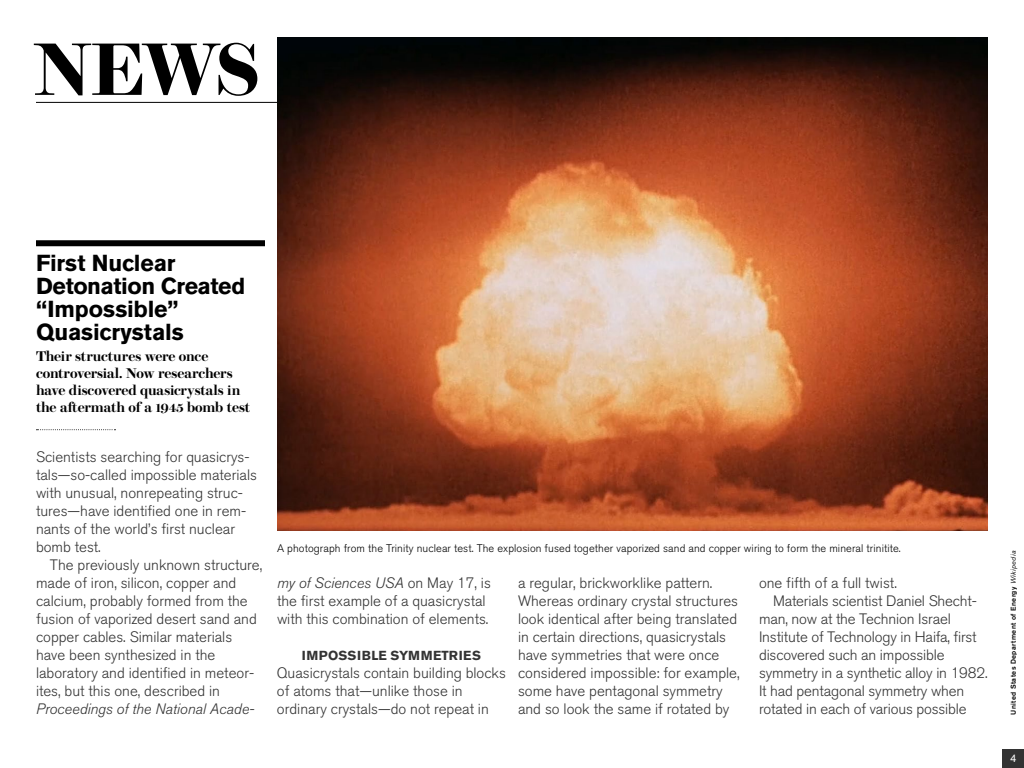
<style>
.page{position:relative;width:1024px;height:768px;background:#fff}
.page>*{position:absolute;margin:0;border:0;box-sizing:border-box;transform-origin:0 0}
.t1{font:600 74px "Brunel Deck";color:#000}
.t2{font:700 23px/23px "Akzidenz Grotesk BE";letter-spacing:-.01em;color:#000}
.t3{font:300 15px/18px "Akzidenz Grotesk BQ";color:#333}
.t4{font:italic 300 15px "Akzidenz Grotesk BQ";color:#333}
.t5{font:600 14px/17px "Brunel Deck";letter-spacing:-.01em;color:#000}
.t6{font:700 13px "Akzidenz Grotesk BE";letter-spacing:.04em;color:#333}
.t7{font:300 11px "Akzidenz Grotesk BQ";letter-spacing:.01em;color:#000}
.t8{font:11px "Akzidenz Grotesk BE";color:#fff}
.t9{font:500 7px "Akzidenz Grotesk BE";letter-spacing:.06em;color:#000}
.s1{font-style:italic}
.s2{font-weight:400;font-style:italic}
</style>
<div class="page">
<hr style="left:36px;top:102px;width:952px;height:1px;background:#000">
<div style="left:36px;top:240px;width:229px;height:6px;background:#000"></div>
<svg style="left:36px;top:429px;width:79px;height:1px"></svg>
<img style="left:277px;top:38px;width:711px;height:493px">
<div style="left:1003px;top:749px;width:21px;height:19px;background:#333"></div>
<h1 class="t1" style="left:33px;top:27px;width:229px">NEWS</h1>
<h2 class="t2" style="left:36px;top:252px;width:211px">First Nuclear<br>Detonation Created “Impossible”<br>Quasicrystals</h2>
<p class="t5" style="left:36px;top:348px;width:216px">Their structures were once controversial. Now researchers have discovered quasicrystals in the aftermath of a 1945 bomb test</p>
<p class="t3" style="left:36px;top:448px;width:223px">Scientists searching for quasicrys&shy;tals—so-called impossible materials with unusual, nonrepeating struc&shy;tures—have identified one in rem&shy;nants of the world’s first nuclear bomb test.</p>
<p class="t3" style="left:36px;top:556px;width:228px;text-indent:14px">The previously unknown structure, made of iron, silicon, copper and calcium, probably formed from the fusion of vaporized desert sand and copper cables. Similar materials have been synthesized in the laboratory and identified in meteor&shy;ites, but this one, described in</p>
<p class="t4" style="left:36px;top:700px;width:220px">Proceedings of the National Acade-</p>
<p class="t7" style="left:277px;top:542px;width:625px">A photograph from the Trinity nuclear test. The explosion fused together vaporized sand and copper wiring to form the mineral trinitite.</p>
<p class="t3" style="left:277px;top:574px;width:215px"><span class="s1">my of Sciences USA</span> on May 17, is the first example of a quasicrystal with this combination of elements.</p>
<p class="t6" style="left:302px;top:648px;width:181px">IMPOSSIBLE SYMMETRIES</p>
<p class="t3" style="left:277px;top:664px;width:230px">Quasicrystals contain building blocks of atoms that—unlike those in ordinary crystals—do not repeat in</p>
<p class="t3" style="left:518px;top:574px;width:223px">a regular, brickworklike pattern.<br>Whereas ordinary crystal structures look identical after being translated in certain directions, quasicrystals have symmetries that were once considered impossible: for example, some have pentagonal symmetry and so look the same if rotated by</p>
<p class="t3" style="left:759px;top:574px;width:139px">one fifth of a full twist.</p>
<p class="t3" style="left:773px;top:592px;width:205px">Materials scientist Daniel Shecht-</p>
<p class="t3" style="left:759px;top:610px;width:193px">man, now at the Technion Israel</p>
<p class="t3" style="left:759px;top:628px;width:219px">Institute of Technology in Haifa, first</p>
<p class="t3" style="left:759px;top:646px;width:187px">discovered such an impossible</p>
<p class="t3" style="left:759px;top:664px;width:230px">symmetry in a synthetic alloy in 1982.</p>
<p class="t3" style="left:759px;top:682px;width:207px">It had pentagonal symmetry when</p>
<p class="t3" style="left:759px;top:700px;width:209px">rotated in each of various possible</p>
<p class="t9" style="left:1009px;top:715px;width:166px;rotate:-90deg">United States Department of Energy <span class="s2">Wikipedia</span></p>
<p class="t8" style="left:1010px;top:752px;width:8px">4</p>
</div>
